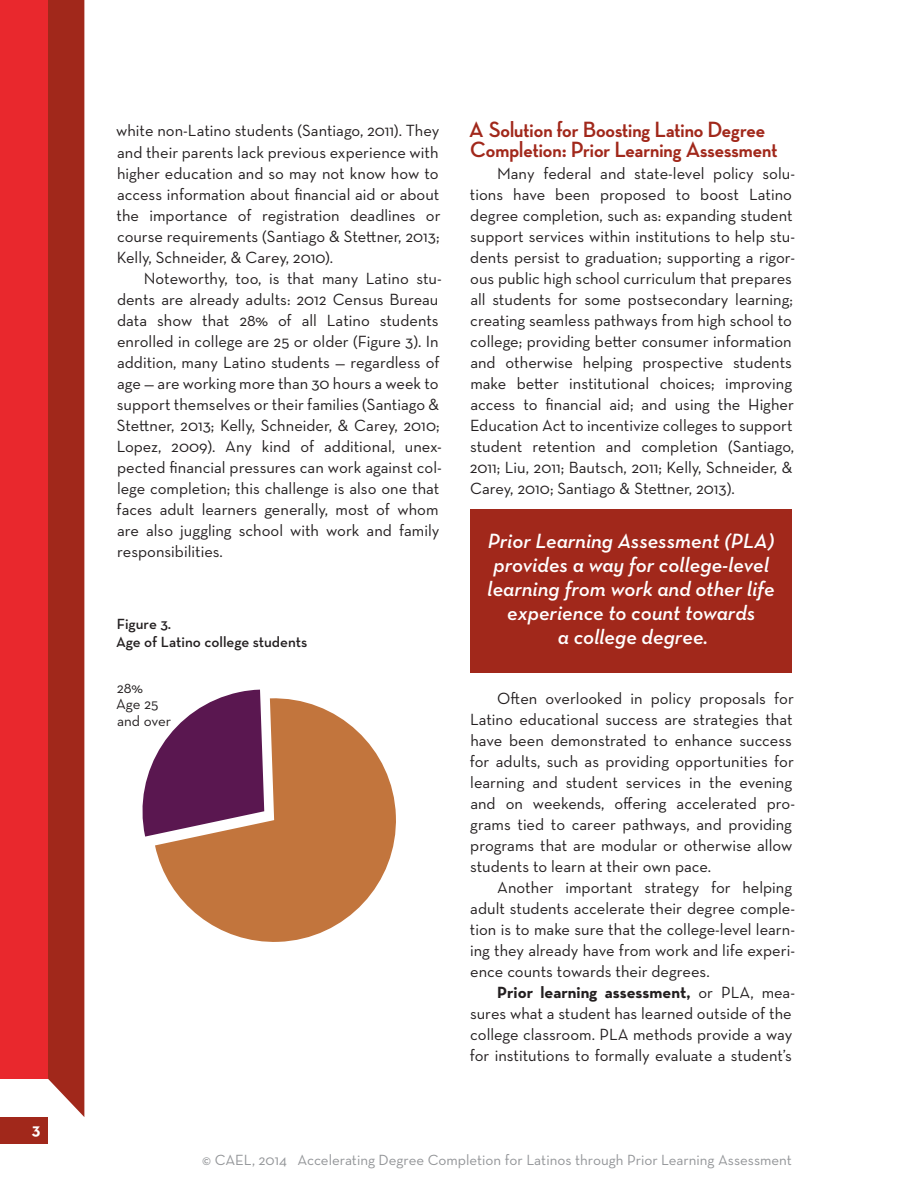
<style>
.page{position:relative;width:918px;height:1188px;background:#fff}
.page>*{position:absolute;margin:0;border:0;box-sizing:border-box;transform-origin:0 0}
.t1{font:700 22.5px/21px "Neutraface Display";color:#a1281b}
.t2{font:italic 600 21px/24px "Neutraface Text";color:#fff;text-align:center}
.t3{font:16.5px/21px "Neutraface Text";color:#231f20}
.t4{font:700 16.5px "Neutraface Text";color:#fff}
.t5{font:15px "Neutraface Text";color:#939598}
.t6{font:600 15px/18px "Neutraface Text";letter-spacing:-.005em;color:#231f20}
.t7{font:15px/16.5px "Neutraface Text";color:#231f20}
.s1{font-weight:700}
</style>
<div class="page">
<div style="left:48px;top:0;width:36px;height:1117px;background:#a1281b"></div>
<div style="left:0;top:0;width:48px;height:1078px;background:#e9282d"></div>
<div style="left:0;top:1118px;width:48px;height:26px;background:#a1281b"></div>
<div style="left:470px;top:509px;width:322px;height:164px;background:#a1281b"></div>
<svg style="left:155px;top:698px;width:241px;height:244px;fill:#c2753d"></svg>
<svg style="left:142px;top:690px;width:122px;height:147px"></svg>
<p class="t4" style="left:32px;top:1119px;width:10px">3</p>
<p class="t3" style="left:116px;top:120px;width:326px">white non-Latino students (Santiago, 2011). They and their parents lack previous experience with higher education and so may not know how to access information about financial aid or about the importance of registration deadlines or course requirements (Santiago &amp; Stettner, 2013; Kelly, Schneider, &amp; Carey, 2010).</p>
<p class="t3" style="left:117px;top:267px;width:327px;text-indent:27px">Noteworthy, too, is that many Latino stu&shy;dents are already adults: 2012 Census Bureau data show that 28% of all Latino students enrolled in college are 25 or older (Figure 3). In addition, many Latino students — regardless of age — are working more than 30 hours a week to support themselves or their families (Santiago &amp; Stettner, 2013; Kelly, Schneider, &amp; Carey, 2010; Lopez, 2009). Any kind of additional, unex&shy;pected financial pressures can work against col&shy;lege completion; this challenge is also one that faces adult learners generally, most of whom are also juggling school with work and family responsibilities.</p>
<p class="t6" style="left:116px;top:615px;width:193px">Figure 3.<br>Age of Latino college students</p>
<p class="t7" style="left:116px;top:679px;width:57px">28%<br>Age 25 and over</p>
<h1 class="t1" style="left:469px;top:119px;width:310px">A Solution for Boosting Latino Degree<br>Completion: Prior Learning Assessment</h1>
<p class="t3" style="left:470px;top:162px;width:327px;text-indent:27px">Many federal and state-level policy solu&shy;tions have been proposed to boost Latino degree completion, such as: expanding student support services within institutions to help stu&shy;dents persist to graduation; supporting a rigor&shy;ous public high school curriculum that prepares all students for some postsecondary learning; creating seamless pathways from high school to college; providing better consumer information and otherwise helping prospective students make better institutional choices; improving access to financial aid; and using the Higher Education Act to incentivize colleges to support student retention and completion (Santiago, 2011; Liu, 2011; Bautsch, 2011; Kelly, Schneider, &amp; Carey, 2010; Santiago &amp; Stettner, 2013).</p>
<p class="t2" style="left:487px;top:529px;width:289px">Prior Learning Assessment (PLA) provides a way for college-level learning from work and other life experience to count towards<br>a college degree.</p>
<p class="t3" style="left:470px;top:687px;width:327px;text-indent:27px">Often overlooked in policy proposals for Latino educational success are strategies that have been demonstrated to enhance success for adults, such as providing opportunities for learning and student services in the evening and on weekends, offering accelerated pro&shy;grams tied to career pathways, and providing programs that are modular or otherwise allow students to learn at their own pace.</p>
<p class="t3" style="left:470px;top:876px;width:327px;text-indent:27px">Another important strategy for helping adult students accelerate their degree comple&shy;tion is to make sure that the college-level learn&shy;ing they already have from work and life experi&shy;ence counts towards their degrees.</p>
<p class="t3" style="left:470px;top:981px;width:327px;text-indent:27px"><span class="s1">Prior learning assessment,</span> or PLA, mea&shy;sures what a student has learned outside of the college classroom. PLA methods provide a way for institutions to formally evaluate a student’s</p>
<p class="t5" style="left:202px;top:1151px;width:591px">© CAEL, 2014 Accelerating Degree Completion for Latinos through Prior Learning Assessment</p>
</div>
